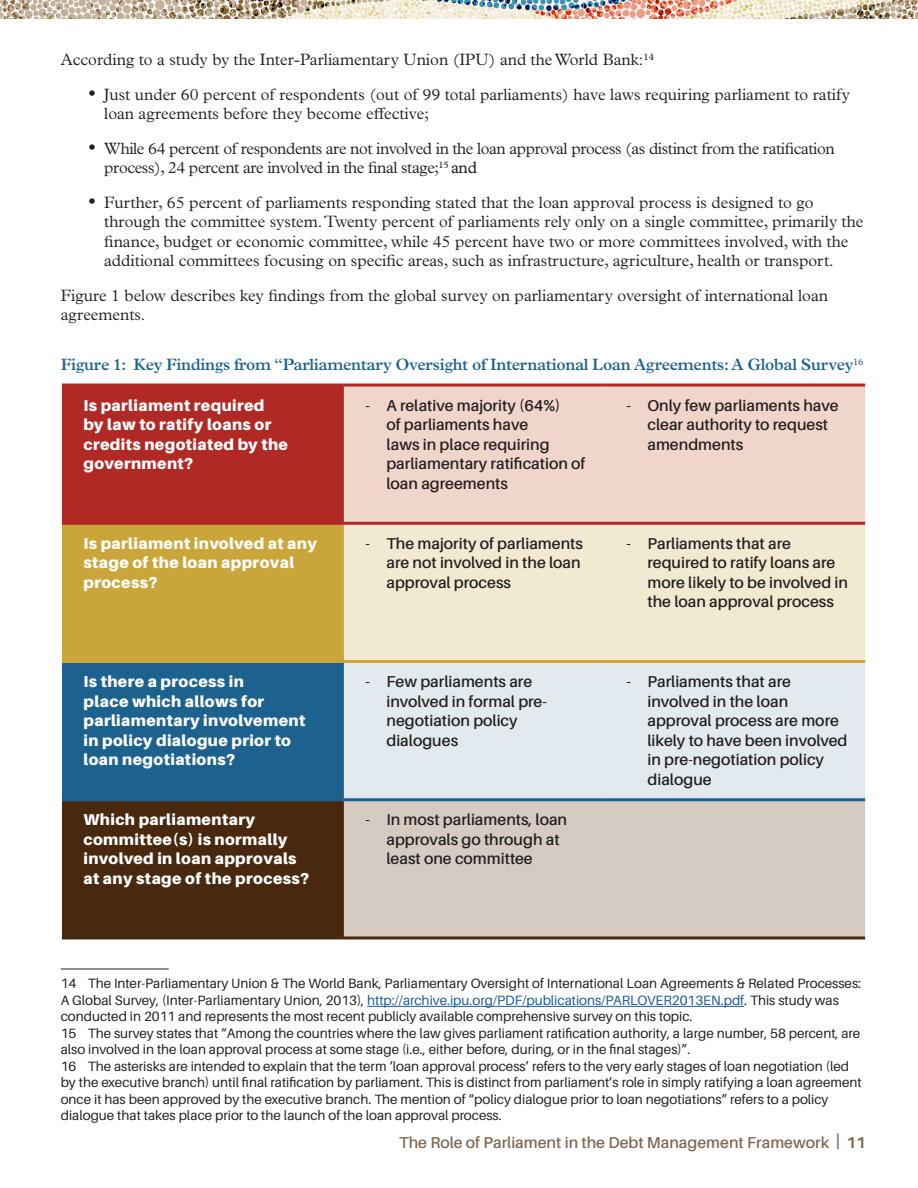
<style>
.page{position:relative;width:918px;height:1188px;background:#fff}
.page>*{position:absolute;margin:0;border:0;box-sizing:border-box;transform-origin:0 0}
.BODY_-__Based_on_BAS{font:300 16.5px/19.5px "Plantin MT Pro";color:#231f20}
.BODY_-__Based_on_BAS-2{font:300 16.5px/19.5px "Plantin MT Pro";letter-spacing:-.025em;color:#231f20}
.ADJUST_SUBHEAD_-_CLO{font:600 16.5px "Plantin MT Pro";letter-spacing:-.02em;color:#1d628e}
.CHART_TEXT_-_Pg_11{font:600 15.75px/19.5px "Aileron";color:#231f20}
.CHART_TEXT_-_Pg_11-2{font:900 15.75px/19.5px "Aileron";letter-spacing:.025em;color:#fff}
.t1{font:600 15.75px "Aileron";color:#806652}
.FOOTNOTE_TEXT{font:13.5px/16.5px "Aileron";color:#231f20}
.s1{font-size:21px}
.s2{font-weight:400}
.s3{color:#175d9e}
.s4{font-weight:700}
</style>
<div class="page">
<img style="left:0;top:0;width:918px;height:19px">
<hr style="left:61px;top:969px;width:108px;height:1px;background:#231f20">
<hr style="left:367px;top:1006px;width:377px;height:1px;background:#175d9e">
<div style="left:62px;top:385px;width:282px;height:138px;background:#b02924"></div>
<div style="left:344px;top:387px;width:521px;height:135px;background:#f0d6ca"></div>
<div style="left:62px;top:523px;width:282px;height:139px;background:#caa63a"></div>
<div style="left:344px;top:525px;width:521px;height:135px;background:#f2e9d1"></div>
<div style="left:62px;top:662px;width:282px;height:138px;background:#1d628e"></div>
<div style="left:344px;top:663px;width:521px;height:135px;background:#e2eaf0"></div>
<div style="left:62px;top:800px;width:282px;height:138px;background:#48280e"></div>
<div style="left:344px;top:801px;width:521px;height:135px;background:#d6cbc3"></div>
<hr style="left:62px;top:522px;width:282px;height:3px;background:#b02924">
<hr style="left:344px;top:522px;width:261px;height:3px;background:#b02924">
<hr style="left:605px;top:522px;width:260px;height:3px;background:#b02924">
<hr style="left:62px;top:660px;width:282px;height:3px;background:#caa63a">
<hr style="left:344px;top:660px;width:261px;height:3px;background:#caa63a">
<hr style="left:605px;top:660px;width:260px;height:3px;background:#caa63a">
<hr style="left:62px;top:798px;width:282px;height:3px;background:#1d628e">
<hr style="left:344px;top:798px;width:261px;height:3px;background:#1d628e">
<hr style="left:605px;top:798px;width:260px;height:3px;background:#1d628e">
<hr style="left:62px;top:936px;width:282px;height:3px;background:#48280e">
<hr style="left:344px;top:936px;width:261px;height:3px;background:#48280e">
<hr style="left:605px;top:936px;width:260px;height:3px;background:#48280e">
<hr style="left:62px;top:384px;width:282px;height:3px;background:#b02924">
<hr style="left:344px;top:384px;width:261px;height:3px;background:#b02924">
<hr style="left:605px;top:384px;width:260px;height:3px;background:#b02924">
<p class="BODY_-__Based_on_BAS" style="left:61px;top:50px;width:595px">According to a study by the Inter-Parliamentary Union (IPU) and the World Bank:<sup>14</sup></p>
<p class="BODY_-__Based_on_BAS" style="left:104px;top:85px;width:747px;text-indent:-15px"><span class="s1">•</span> Just under 60 percent of respondents (out of 99 total parliaments) have laws requiring parliament to ratify loan agreements before they become effective;</p>
<p class="BODY_-__Based_on_BAS-2" style="left:104px;top:139px;width:732px;text-indent:-15px"><span class="s1">•</span> While 64 percent of respondents are not involved in the loan approval process (as distinct from the ratification process), 24 percent are involved in the final stage;<sup>15</sup> <span class="s2">and</span></p>
<p class="BODY_-__Based_on_BAS" style="left:104px;top:193px;width:761px;text-indent:-15px"><span class="s1">•</span> Further, 65 percent of parliaments responding stated that the loan approval process is designed to go through the committee system. Twenty percent of parliaments rely only on a single committee, primarily the finance, budget or economic committee, while 45 percent have two or more committees involved, with the additional committees focusing on specific areas, such as infrastructure, agriculture, health or transport.</p>
<p class="BODY_-__Based_on_BAS" style="left:61px;top:286px;width:769px">Figure 1 below describes key findings from the global survey on parliamentary oversight of international loan agreements.</p>
<p class="ADJUST_SUBHEAD_-_CLO" style="left:61px;top:355px;width:804px">Figure 1: Key Findings from “Parliamentary Oversight of International Loan Agreements: A Global Survey<sup>16</sup></p>
<p class="CHART_TEXT_-_Pg_11-2" style="left:83px;top:395px;width:206px">Is parliament required by law to ratify loans or credits negotiated by the government?</p>
<p class="CHART_TEXT_-_Pg_11" style="left:386px;top:396px;width:201px;text-indent:-21px">- A relative majority (64%)<br>of parliaments have<br>laws in place requiring parliamentary ratification of loan agreements</p>
<p class="CHART_TEXT_-_Pg_11" style="left:647px;top:396px;width:193px;text-indent:-21px">- Only few parliaments have clear authority to request amendments</p>
<p class="CHART_TEXT_-_Pg_11-2" style="left:83px;top:534px;width:235px">Is parliament involved at any stage of the loan approval process?</p>
<p class="CHART_TEXT_-_Pg_11" style="left:386px;top:534px;width:198px;text-indent:-21px">- The majority of parliaments are not involved in the loan approval process</p>
<p class="CHART_TEXT_-_Pg_11" style="left:647px;top:534px;width:202px;text-indent:-21px">- Parliaments that are required to ratify loans are more likely to be involved in the loan approval process</p>
<p class="CHART_TEXT_-_Pg_11-2" style="left:83px;top:672px;width:223px">Is there a process in<br>place which allows for parliamentary involvement in policy dialogue prior to loan negotiations?</p>
<p class="CHART_TEXT_-_Pg_11" style="left:386px;top:672px;width:162px;text-indent:-21px">- Few parliaments are involved in formal pre&shy;negotiation policy dialogues</p>
<p class="CHART_TEXT_-_Pg_11" style="left:647px;top:672px;width:201px;text-indent:-21px">- Parliaments that are involved in the loan approval process are more likely to have been involved in pre-negotiation policy dialogue</p>
<p class="CHART_TEXT_-_Pg_11-2" style="left:83px;top:810px;width:228px">Which parliamentary committee(s) is normally involved in loan approvals at any stage of the process?</p>
<p class="CHART_TEXT_-_Pg_11" style="left:386px;top:810px;width:182px;text-indent:-21px">- In most parliaments, loan approvals go through at least one committee</p>
<p class="FOOTNOTE_TEXT" style="left:61px;top:976px;width:802px">14 The Inter-Parliamentary Union &amp; The World Bank, Parliamentary Oversight of International Loan Agreements &amp; Related Processes:<br>A Global Survey, (Inter-Parliamentary Union, 2013), <span class="s3">http://archive.ipu.org/PDF/publications/PARLOVER2013EN.pdf</span>. This study was conducted in 2011 and represents the most recent publicly available comprehensive survey on this topic.</p>
<p class="FOOTNOTE_TEXT" style="left:61px;top:1025px;width:801px">15 The survey states that “Among the countries where the law gives parliament ratification authority, a large number, 58 percent, are also involved in the loan approval process at some stage (i.e., either before, during, or in the final stages)”.</p>
<p class="FOOTNOTE_TEXT" style="left:61px;top:1058px;width:802px">16 The asterisks are intended to explain that the term ‘loan approval process’ refers to the very early stages of loan negotiation (led by the executive branch) until final ratification by parliament. This is distinct from parliament’s role in simply ratifying a loan agreement once it has been approved by the executive branch. The mention of “policy dialogue prior to loan negotiations” refers to a policy dialogue that takes place prior to the launch of the loan approval process.</p>
<p class="t1" style="left:399px;top:1133px;width:468px">The Role of Parliament in the Debt Management Framework <span class="s4">| 11</span></p>
</div>
